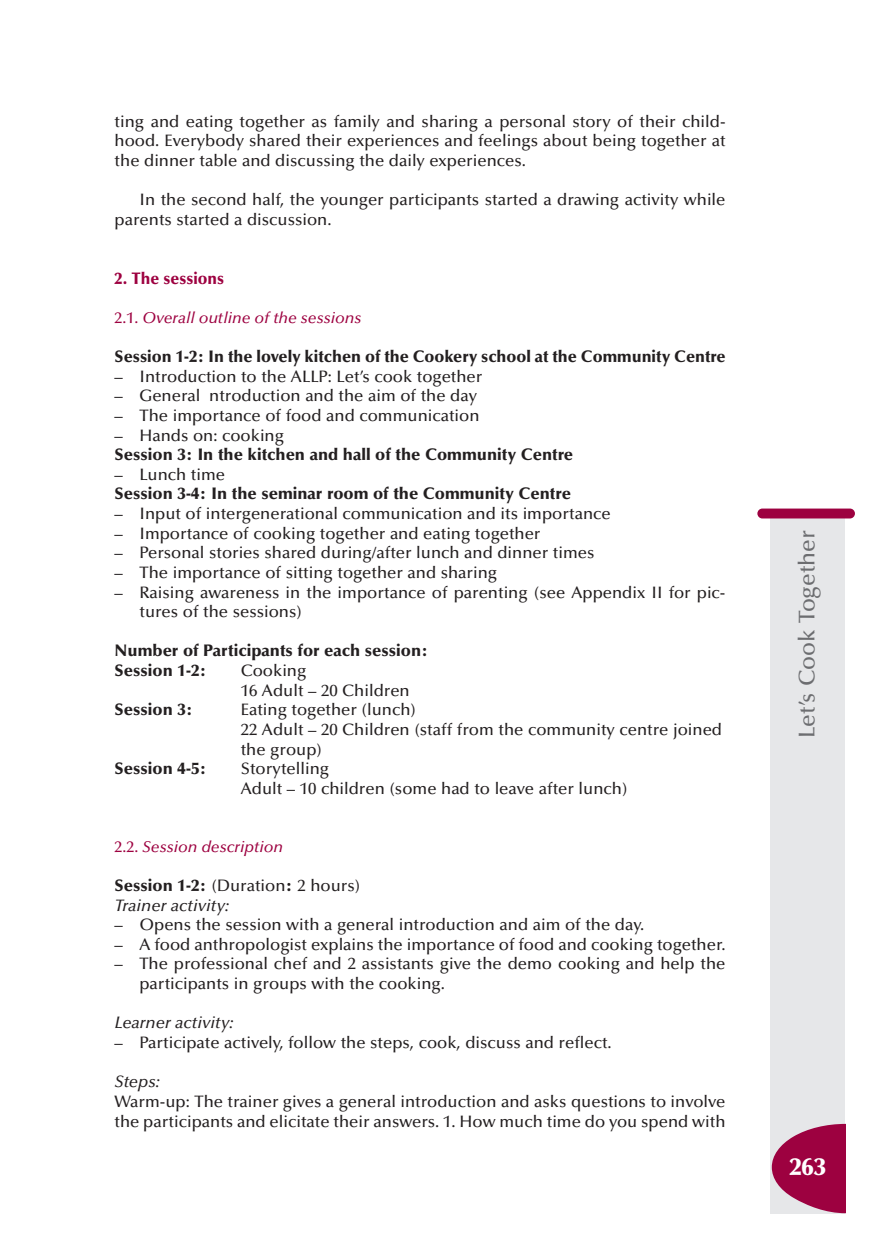
<style>
.page{position:relative;width:869px;height:1241px;background:#fff}
.page>*{position:absolute;margin:0;border:0;box-sizing:border-box;transform-origin:0 0}
.t1{font:900 24.5px "Optima";color:#fff}
.t2{font:500 22.75px "Optima";color:#6c6d70}
.t3{font:500 16.62px/19.6px "Optima";color:#231f20}
.t4{font:900 16.62px/19.6px "Optima";color:#231f20}
.t5{font:italic 500 16.62px "Optima";color:#231f20}
.t6{font:900 16.62px "Optima";color:#9d0140;scale:.95 1}
.t7{font:italic 500 15.75px "Optima";color:#9d0140}
.s1{font-style:normal}
.s2{font-weight:900}
.s3{font-style:italic}
</style>
<div class="page">
<div style="left:770px;top:516px;width:74px;height:697px;background:#e6e7e9"></div>
<div style="left:757px;top:508px;width:97px;height:10px;background:#9d0140;border-radius:5px"></div>
<svg style="left:771px;top:1123px;width:74px;height:89px"></svg>
<p class="t3" style="left:115px;top:113px;width:612px;text-align:justify">ting and eating together as family and sharing a personal story of their child&shy;hood. Everybody shared their experiences and feelings about being together at the dinner table and discussing the daily experiences.</p>
<p class="t3" style="left:115px;top:191px;width:612px;text-indent:25px">In the second half, the younger participants started a drawing activity while parents started a discussion.</p>
<p class="t6" style="left:115px;top:271px;width:117px">2. The sessions</p>
<p class="t7" style="left:115px;top:311px;width:248px"><span class="s1">2.1.</span> Overall outline of the sessions</p>
<p class="t4" style="left:115px;top:348px;width:612px">Session 1-2: In the lovely kitchen of the Cookery school at the Community Centre</p>
<p class="t3" style="left:115px;top:368px;width:369px">– Introduction to the ALLP: Let’s cook together</p>
<p class="t3" style="left:115px;top:387px;width:364px">– General ntroduction and the aim of the day</p>
<p class="t3" style="left:115px;top:407px;width:366px">– The importance of food and communication</p>
<p class="t3" style="left:115px;top:427px;width:171px">– Hands on: cooking</p>
<p class="t4" style="left:115px;top:446px;width:460px">Session 3: In the kitchen and hall of the Community Centre</p>
<p class="t3" style="left:115px;top:466px;width:112px">– Lunch time</p>
<p class="t4" style="left:115px;top:485px;width:457px">Session 3-4: In the seminar room of the Community Centre</p>
<p class="t3" style="left:115px;top:505px;width:497px">– Input of intergenerational communication and its importance</p>
<p class="t3" style="left:115px;top:525px;width:427px">– Importance of cooking together and eating together</p>
<p class="t3" style="left:115px;top:544px;width:481px">– Personal stories shared during/after lunch and dinner times</p>
<p class="t3" style="left:115px;top:564px;width:384px">– The importance of sitting together and sharing</p>
<p class="t3" style="left:139px;top:583px;width:587px;text-indent:-25px">– Raising awareness in the importance of parenting (see Appendix II for pic&shy;tures of the sessions)</p>
<p class="t4" style="left:115px;top:642px;width:315px">Number of Participants for each session:<br>Session 1-2:</p>
<p class="t3" style="left:241px;top:662px;width:170px">Cooking<br>16 Adult – 20 Children</p>
<p class="t4" style="left:115px;top:701px;width:80px">Session 3:</p>
<p class="t3" style="left:241px;top:701px;width:482px">Eating together (lunch)<br>22 Adult – 20 Children (staff from the community centre joined the group)</p>
<p class="t4" style="left:115px;top:760px;width:94px">Session 4-5:</p>
<p class="t3" style="left:241px;top:760px;width:388px">Storytelling<br>Adult – 10 children (some had to leave after lunch)</p>
<p class="t7" style="left:115px;top:840px;width:170px"><span class="s1">2.2.</span> Session description</p>
<p class="t3" style="left:115px;top:877px;width:247px"><span class="s2">Session 1-2:</span> (Duration<span class="s2">:</span> 2 hours)<br><span class="s3">Trainer activity:</span></p>
<p class="t3" style="left:115px;top:916px;width:531px">– Opens the session with a general introduction and aim of the day.</p>
<p class="t3" style="left:114px;top:935px;width:612px">– A food anthropologist explains the importance of food and cooking together.</p>
<p class="t3" style="left:139px;top:955px;width:587px;text-indent:-25px">– The professional chef and 2 assistants give the demo cooking and help the participants in groups with the cooking.</p>
<p class="t5" style="left:114px;top:1016px;width:120px">Learner activity:</p>
<p class="t3" style="left:114px;top:1034px;width:498px">– Participate actively, follow the steps, cook, discuss and reflect.</p>
<p class="t5" style="left:114px;top:1074px;width:47px">Steps:</p>
<p class="t3" style="left:114px;top:1092px;width:612px">Warm-up: The trainer gives a general introduction and asks questions to involve the participants and elicitate their answers. 1. How much time do you spend with</p>
<h2 class="t2" style="left:797px;top:737px;width:209px;rotate:-90deg">Let’s Cook Together</h2>
<h1 class="t1" style="left:789px;top:1156px;width:38px">263</h1>
</div>
